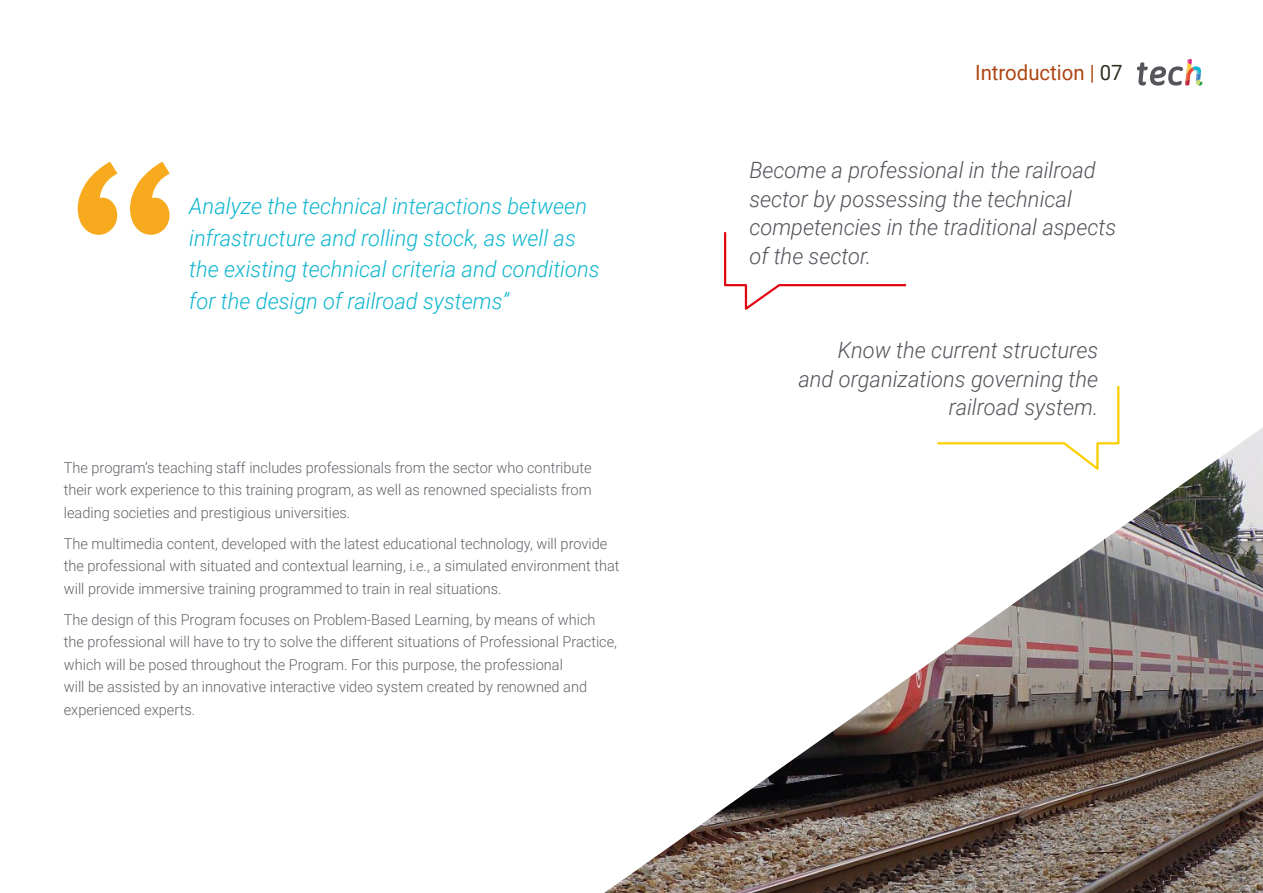
<style>
.page{position:relative;width:1263px;height:893px;background:#fff}
.page>*{position:absolute;margin:0;border:0;box-sizing:border-box;transform-origin:0 0}
.t1{font:italic 300 22.5px/28.5px "Roboto";color:#52555b;text-align:right}
.t2{font:italic 300 22.5px/31.5px "Roboto";color:#0fb6cf}
.t3{font:21px "Roboto";color:#ae4615}
.t4{font:300 15px/22.5px "Roboto";color:#61646a}
.s1{color:#312e20}
</style>
<div class="page">
<svg style="left:78px;top:162px;width:92px;height:73px"></svg>
<svg style="left:1137px;top:59px;width:65px;height:27px"></svg>
<img style="left:604px;top:427px;width:659px;height:466px">
<svg style="left:935px;top:386px;width:185px;height:87px"></svg>
<svg style="left:724px;top:232px;width:183px;height:78px"></svg>
<h1 class="t2" style="left:189px;top:190px;width:412px">Analyze the technical interactions between infrastructure and rolling stock, as well as the existing technical criteria and conditions for the design of railroad systems”</h1>
<p class="t4" style="left:64px;top:455px;width:529px;text-align:justify">The program’s teaching staff includes professionals from the sector who contribute their work experience to this training program, as well as renowned specialists from leading societies and prestigious universities.</p>
<p class="t4" style="left:64px;top:531px;width:557px">The multimedia content, developed with the latest educational technology, will provide the professional with situated and contextual learning, i.e., a simulated environment that will provide immersive training programmed to train in real situations.</p>
<p class="t4" style="left:64px;top:607px;width:555px">The design of this Program focuses on Problem-Based Learning, by means of which the professional will have to try to solve the different situations of Professional Practice, which will be posed throughout the Program. For this purpose, the professional<br>will be assisted by an innovative interactive video system created by renowned and experienced experts.</p>
<h2 class="t3" style="left:975px;top:57px;width:149px">Introduction | <span class="s1">07</span></h2>
<h1 class="t1" style="left:749px;top:155px;width:368px;text-align:left">Become a professional in the railroad sector by possessing the technical competencies in the traditional aspects of the sector.</h1>
<h1 class="t1" style="left:798px;top:335px;width:301px">Know the current structures and organizations governing the railroad system.</h1>
</div>
